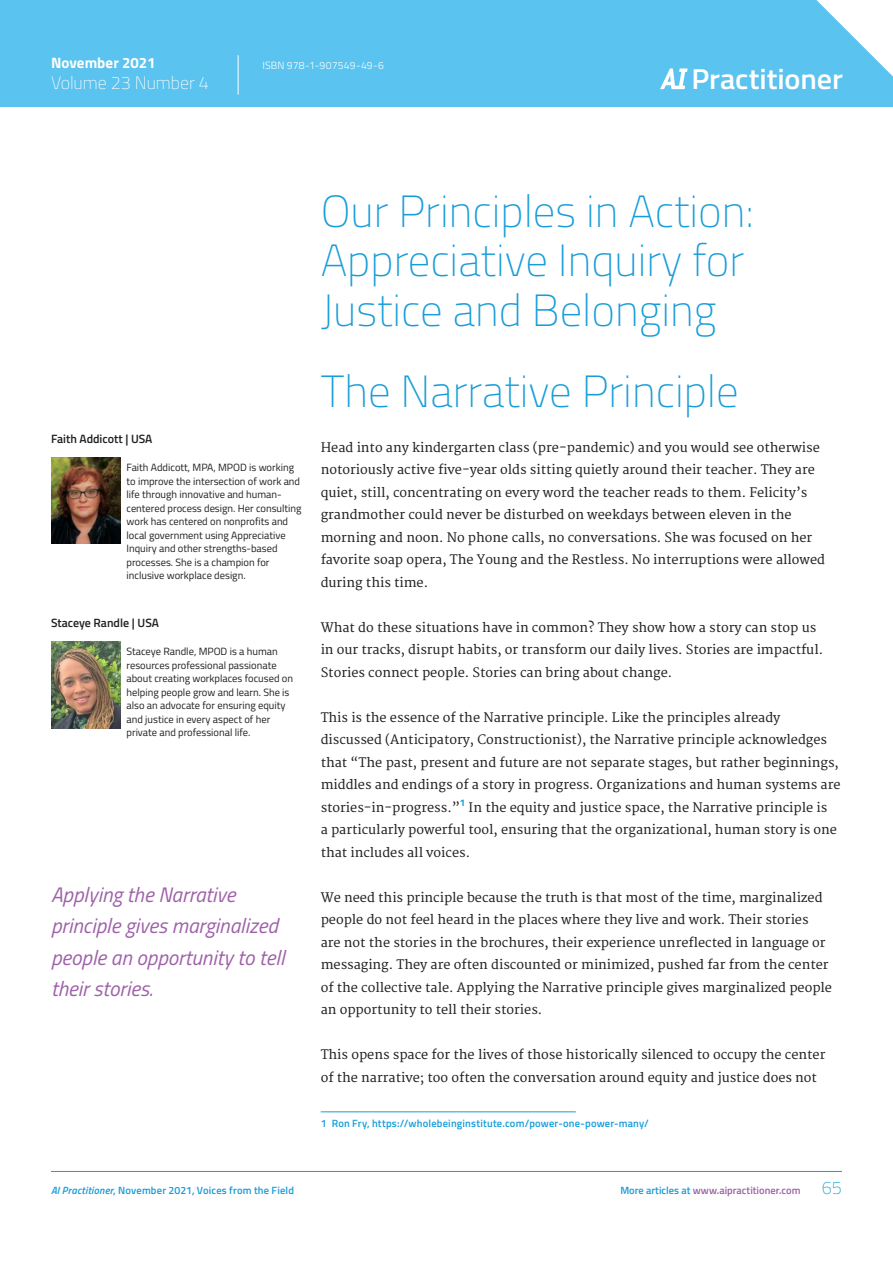
<style>
.page{position:relative;width:893px;height:1263px;background:#fff}
.page>*{position:absolute;margin:0;border:0;box-sizing:border-box;transform-origin:0 0}
.t1{font:100 45px/49.5px "Titillium Web";color:#179dd9}
.t2{font:600 28.8px "Titillium Web";letter-spacing:-.005em;color:#fff;scale:1.05 1}
.t3{font:italic 21px/31.5px "Titillium Web";color:#9e61a8}
.t4{font:100 18px "Titillium Web";letter-spacing:-.005em;color:#fff}
.t5{font:700 15px "Titillium Web";color:#fff}
.t6{font:12.75px/22.5px "Merriweather";color:#231f20}
.t7{font:600 12px "Titillium Web";color:#231f20}
.t8{font:10.5px/13.5px "Titillium Web";color:#231f20}
.t9{font:600 10.5px "Titillium Web";letter-spacing:.02em;color:#179dd9}
.t10{font:600 10.5px "Titillium Web";color:#9e61a8}
.t11{font:300 10.5px "Titillium Web";letter-spacing:.015em;color:#fff}
.s1{font-style:italic}
.s2{color:#179dd9}
.s3{font-weight:100;font-size:18px;color:#179dd9}
</style>
<div class="page">
<div style="left:0;top:0;width:893px;height:106px;background:#5bc3ef"></div>
<svg style="left:816px;top:0;width:77px;height:77px"></svg>
<hr style="left:238px;top:55px;width:1px;height:40px;background:#fff">
<svg style="left:660px;top:68px;width:28px;height:21px"></svg>
<hr style="left:51px;top:1171px;width:791px;height:1px;background:#179dd9">
<hr style="left:321px;top:1111px;width:255px;height:1px;background:#179dd9">
<img style="left:51px;top:457px;width:69px;height:87px">
<img style="left:51px;top:642px;width:69px;height:86px">
<p class="t5" style="left:51px;top:51px;width:106px">November 2021</p>
<p class="t11" style="left:262px;top:58px;width:123px">ISBN 978-1-907549-49-6</p>
<h3 class="t4" style="left:51px;top:70px;width:159px">Volume 23 Number 4</h3>
<h2 class="t2" style="left:691px;top:57px;width:146px">Practitioner</h2>
<p class="t7" style="left:51px;top:430px;width:103px">Faith Addicott | USA</p>
<p class="t8" style="left:126px;top:460px;width:177px">Faith Addicott, MPA, MPOD is working to improve the intersection of work and life through innovative and human&shy;centered process design. Her consulting work has centered on nonprofits and local government using Appreciative Inquiry and other strengths-based processes. She is a champion for inclusive workplace design.</p>
<p class="t7" style="left:51px;top:614px;width:109px">Staceye Randle | USA</p>
<p class="t8" style="left:126px;top:644px;width:168px">Staceye Randle, MPOD is a human resources professional passionate about creating workplaces focused on helping people grow and learn. She is also an advocate for ensuring equity and justice in every aspect of her private and professional life.</p>
<h3 class="t3" style="left:51px;top:878px;width:235px">Applying the Narrative principle gives marginalized people an opportunity to tell their stories.</h3>
<h1 class="t1" style="left:321px;top:184px;width:435px">Our Principles in Action:<br>Appreciative Inquiry for<br>Justice and Belonging</h1>
<h1 class="t1" style="left:321px;top:364px;width:420px">The Narrative Principle</h1>
<p class="t6" style="left:321px;top:437px;width:506px">Head into any kindergarten class (pre-pandemic) and you would see otherwise notoriously active five-year olds sitting quietly around their teacher. They are quiet, still, concentrating on every word the teacher reads to them. Felicity’s grandmother could never be disturbed on weekdays between eleven in the morning and noon. No phone calls, no conversations. She was focused on her favorite soap opera, The Young and the Restless. No interruptions were allowed during this time.</p>
<p class="t6" style="left:321px;top:617px;width:504px">What do these situations have in common? They show how a story can stop us in our tracks, disrupt habits, or transform our daily lives. Stories are impactful.<br>Stories connect people. Stories can bring about change.</p>
<p class="t6" style="left:321px;top:707px;width:521px">This is the essence of the Narrative principle. Like the principles already discussed (Anticipatory, Constructionist), the Narrative principle acknowledges that “The past, present and future are not separate stages, but rather beginnings, middles and endings of a story in progress. Organizations and human systems are stories-in-progress.”<sup>1</sup> In the equity and justice space, the Narrative principle is<br>a particularly powerful tool, ensuring that the organizational, human story is one that includes all voices.</p>
<p class="t6" style="left:321px;top:887px;width:513px">We need this principle because the truth is that most of the time, marginalized people do not feel heard in the places where they live and work. Their stories<br>are not the stories in the brochures, their experience unreflected in language or messaging. They are often discounted or minimized, pushed far from the center of the collective tale. Applying the Narrative principle gives marginalized people an opportunity to tell their stories.</p>
<p class="t6" style="left:321px;top:1044px;width:506px">This opens space for the lives of those historically silenced to occupy the center of the narrative; too often the conversation around equity and justice does not</p>
<p class="t9" style="left:321px;top:1115px;width:330px">1 Ron Fry, https://wholebeinginstitute.com/power-one-power-many/</p>
<p class="t9" style="left:51px;top:1183px;width:245px"><span class="s1">AI Practitioner</span>, November 2021, Voices from the Field</p>
<p class="t10" style="left:620px;top:1183px;width:223px"><span class="s2">More articles at</span> www.aipractitioner.com <span class="s3">65</span></p>
</div>
